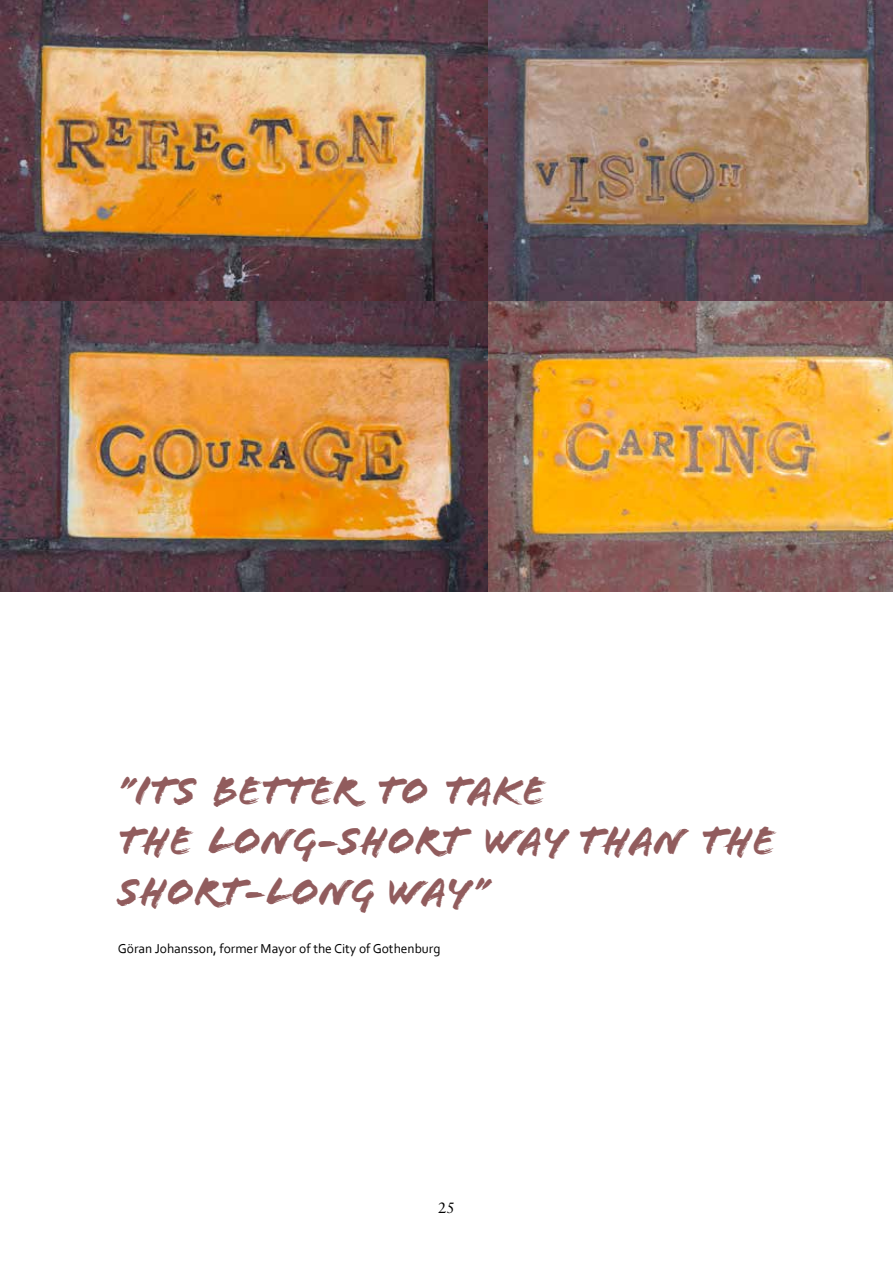
<style>
.page{position:relative;width:893px;height:1263px;background:#fff}
.page>*{position:absolute;margin:0;border:0;box-sizing:border-box;transform-origin:0 0}
.t1{font:42px/50.4px "Flood Std";color:#915c5d}
.t2{font:15px "Sabon LT Std";color:#000}
.t3{font:13.5px "Corbel";color:#000}
</style>
<div class="page">
<img style="left:0;top:0;width:893px;height:591px">
<p class="t1" style="left:118px;top:766px;width:659px">”its better to take<br>the long-short way than the short-long way”</p>
<p class="t3" style="left:118px;top:940px;width:324px">Göran Johansson, former Mayor of the City of Gothenburg</p>
<p class="t2" style="left:438px;top:1199px;width:18px">25</p>
</div>
